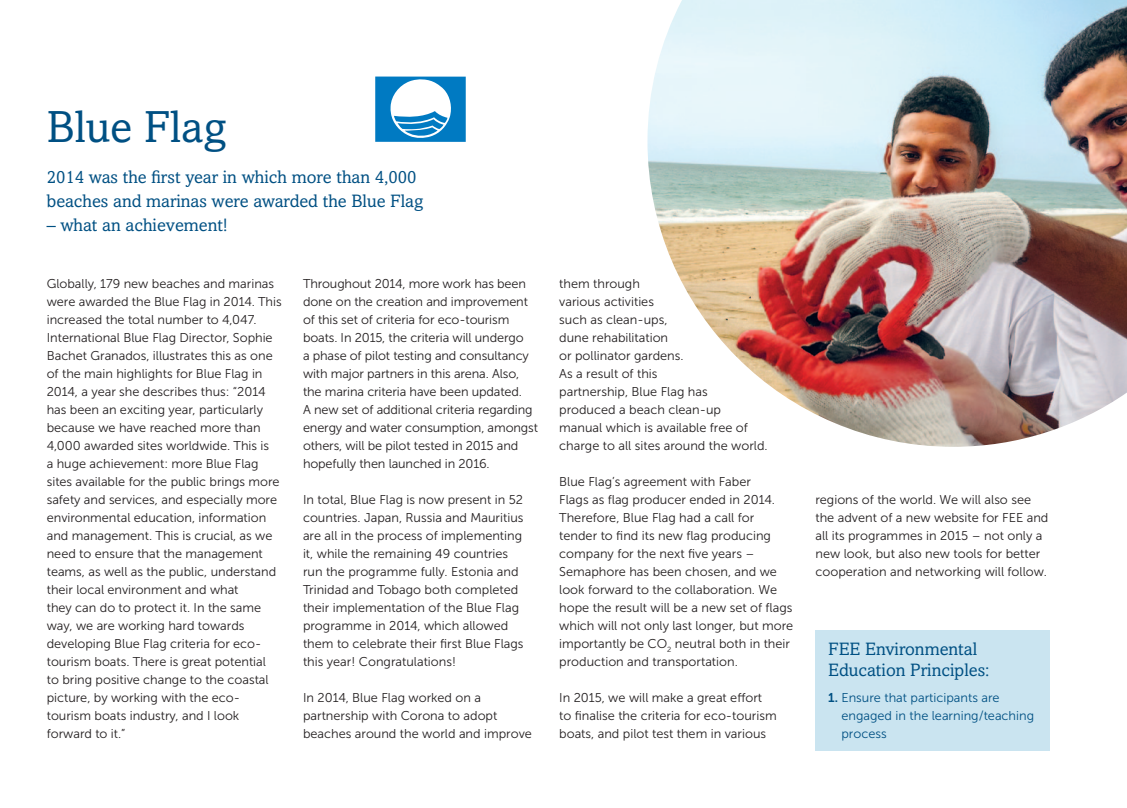
<style>
.page{position:relative;width:1127px;height:808px;background:#fff}
.page>*{position:absolute;margin:0;border:0;box-sizing:border-box;transform-origin:0 0}
.t1{font:45px "Amasis";color:#005083}
.t2{font:18px/24px "Amasis";color:#005083}
.t3{font:12.75px/18px "Museo Sans 300";color:#231f20}
.t4{font:12.75px/18px "Museo Sans 300";color:#005083}
.s1{font-family:"Museo Sans 700"}
</style>
<div class="page">
<img style="left:647px;top:0;width:480px;height:447px">
<div style="left:815px;top:630px;width:235px;height:121px;background:#cae4f0"></div>
<div style="left:375px;top:77px;width:91px;height:65px;background:#007ac2"></div>
<svg style="left:390px;top:79px;width:61px;height:59px"></svg>
<h1 class="t1" style="left:47px;top:101px;width:181px">Blue Flag</h1>
<h2 class="t2" style="left:47px;top:165px;width:378px">2014 was the first year in which more than 4,000 beaches and marinas were awarded the Blue Flag</h2>
<h2 class="t2" style="left:47px;top:213px;width:182px">– what an achievement!</h2>
<p class="t3" style="left:47px;top:275px;width:236px">Globally, 179 new beaches and marinas were awarded the Blue Flag in 2014. This increased the total number to 4,047.<br>International Blue Flag Director, Sophie Bachet Granados, illustrates this as one of the main highlights for Blue Flag in 2014, a year she describes thus: “2014 has been an exciting year, particularly because we have reached more than 4,000 awarded sites worldwide. This is<br>a huge achievement: more Blue Flag sites available for the public brings more safety and services, and especially more environmental education, information and management. This is crucial, as we need to ensure that the management teams, as well as the public, understand their local environment and what<br>they can do to protect it. In the same way, we are working hard towards developing Blue Flag criteria for eco&shy;tourism boats. There is great potential<br>to bring positive change to the coastal picture, by working with the eco&shy;tourism boats industry, and I look forward to it.”</p>
<p class="t3" style="left:303px;top:275px;width:236px">Throughout 2014, more work has been done on the creation and improvement of this set of criteria for eco-tourism boats. In 2015, the criteria will undergo<br>a phase of pilot testing and consultancy with major partners in this arena. Also, the marina criteria have been updated.<br>A new set of additional criteria regarding energy and water consumption, amongst others, will be pilot tested in 2015 and hopefully then launched in 2016.</p>
<p class="t3" style="left:303px;top:491px;width:222px">In total, Blue Flag is now present in 52 countries. Japan, Russia and Mauritius are all in the process of implementing it, while the remaining 49 countries run the programme fully. Estonia and Trinidad and Tobago both completed their implementation of the Blue Flag programme in 2014, which allowed them to celebrate their first Blue Flags this year! Congratulations!</p>
<p class="t3" style="left:303px;top:689px;width:230px">In 2014, Blue Flag worked on a partnership with Corona to adopt beaches around the world and improve</p>
<p class="t3" style="left:559px;top:275px;width:210px">them through<br>various activities<br>such as clean-ups,<br>dune rehabilitation<br>or pollinator gardens.<br>As a result of this<br>partnership, Blue Flag has<br>produced a beach clean-up<br>manual which is available free of charge to all sites around the world.</p>
<p class="t3" style="left:559px;top:473px;width:235px">Blue Flag’s agreement with Faber<br>Flags as flag producer ended in 2014.<br>Therefore, Blue Flag had a call for tender to find its new flag producing company for the next five years – Semaphore has been chosen, and we look forward to the collaboration. We hope the result will be a new set of flags which will not only last longer, but more importantly be CO<sub>2</sub> neutral both in their production and transportation.</p>
<p class="t3" style="left:559px;top:689px;width:219px">In 2015, we will make a great effort to finalise the criteria for eco-tourism boats, and pilot test them in various</p>
<p class="t3" style="left:815px;top:491px;width:234px">regions of the world. We will also see the advent of a new website for FEE and all its programmes in 2015 – not only a new look, but also new tools for better cooperation and networking will follow.</p>
<h2 class="t2" style="left:828px;top:638px;width:163px;line-height:21px">FEE Environmental<br>Education Principles:</h2>
<p class="t4" style="left:841px;top:689px;width:194px;text-indent:-13px"><span class="s1">1.</span> Ensure that participants are engaged in the learning/teaching process</p>
</div>
